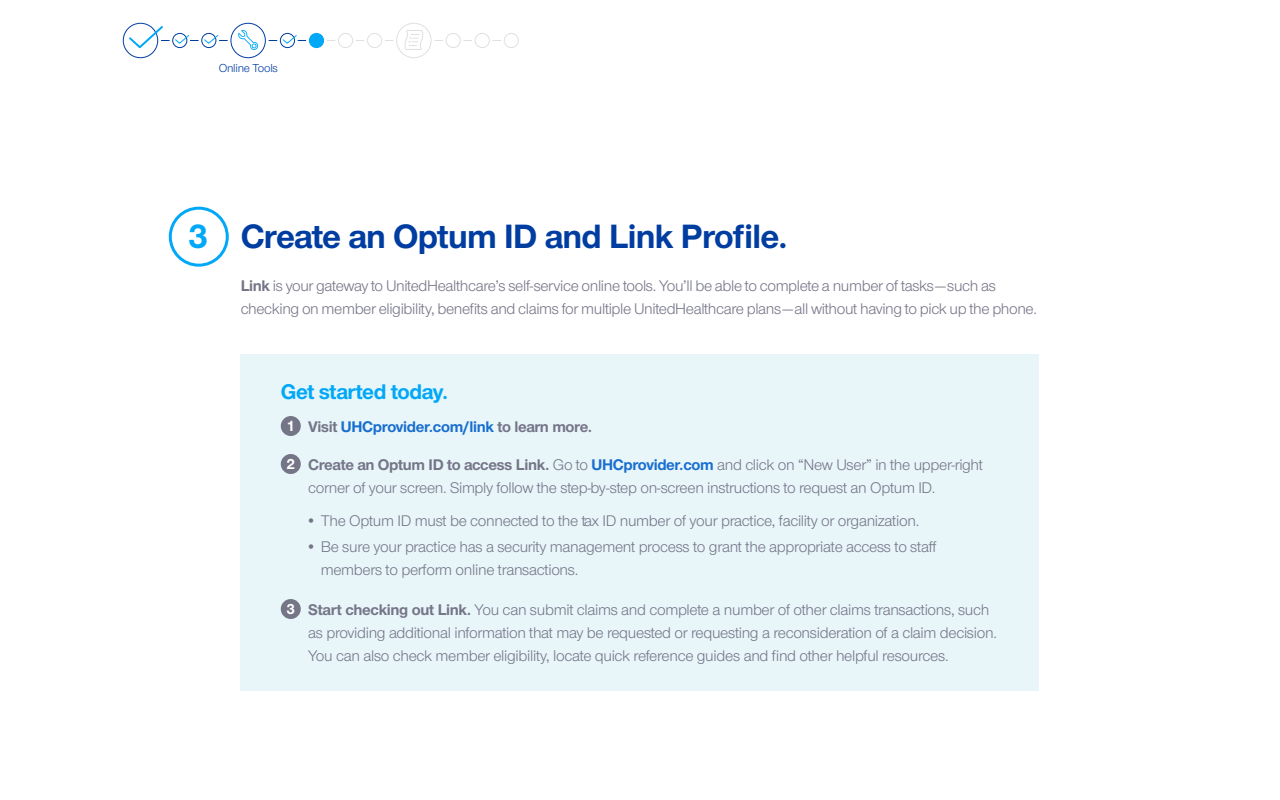
<style>
.page{position:relative;width:1280px;height:800px;background:#fff}
.page>*{position:absolute;margin:0;border:0;box-sizing:border-box;transform-origin:0 0}
.t1{font:700 35px "UHC Sans";letter-spacing:-.02em;color:#003da1}
.t2{font:700 35px "UHC Sans";color:#00a8f7}
.t3{font:700 22px "UHC Sans";letter-spacing:-.02em;color:#00a8f7}
.t4{font:16px/23px "UHC Sans";letter-spacing:-.02em;color:#757588}
.t5{font:700 16px "UHC Sans";letter-spacing:-.02em;color:#196ecf}
.t6{font:12px "UHC Sans";letter-spacing:-.02em;color:#003da1}
.s1{font-weight:700}
.s2{font-size:15px;color:#fff}
.s3{color:#757588}
.s4{font-weight:700;font-size:15px;color:#fff}
.s5{font-weight:700;color:#196ecf}
.s6{font-weight:300}
</style>
<div class="page">
<div style="left:169px;top:207px;width:60px;height:60px;border:3px solid #00a8f7;border-radius:50%"></div>
<div style="left:241px;top:354px;width:798px;height:337px;background:#e8f6fa"></div>
<div style="left:281px;top:416px;width:20px;height:20px;background:#757588;border-radius:50%"></div>
<div style="left:281px;top:454px;width:20px;height:20px;background:#757588;border-radius:50%"></div>
<div style="left:281px;top:599px;width:20px;height:20px;background:#757588;border-radius:50%"></div>
<hr style="left:180px;top:40px;width:331px;height:1px;background:#e0e0e0">
<hr style="left:145px;top:40px;width:171px;height:1px;background:#003da1">
<div style="left:393px;top:20px;width:41px;height:41px;background:#fff;border-radius:50%"></div>
<div style="left:396px;top:23px;width:36px;height:35px;border:1px solid #e0e0e0;border-radius:50%"></div>
<svg style="left:404px;top:30px;width:20px;height:20px"></svg>
<div style="left:472px;top:30px;width:20px;height:21px;background:#fff;border-radius:50%"></div>
<div style="left:475px;top:33px;width:15px;height:15px;border:1px solid #e0e0e0;border-radius:50%"></div>
<div style="left:501px;top:30px;width:21px;height:21px;background:#fff;border-radius:50%"></div>
<div style="left:504px;top:33px;width:15px;height:15px;border:1px solid #e0e0e0;border-radius:50%"></div>
<div style="left:443px;top:30px;width:20px;height:21px;background:#fff;border-radius:50%"></div>
<div style="left:446px;top:33px;width:15px;height:15px;border:1px solid #e0e0e0;border-radius:50%"></div>
<div style="left:364px;top:30px;width:21px;height:21px;background:#fff;border-radius:50%"></div>
<div style="left:367px;top:33px;width:15px;height:15px;border:1px solid #e0e0e0;border-radius:50%"></div>
<div style="left:335px;top:30px;width:21px;height:21px;background:#fff;border-radius:50%"></div>
<div style="left:338px;top:33px;width:15px;height:15px;border:1px solid #e0e0e0;border-radius:50%"></div>
<svg style="left:228px;top:20px;width:41px;height:41px"></svg>
<div style="left:230px;top:23px;width:36px;height:35px;border:1px solid #003da1;border-radius:50%"></div>
<svg style="left:238px;top:30px;width:21px;height:20px"></svg>
<svg style="left:120px;top:20px;width:41px;height:41px"></svg>
<div style="left:123px;top:23px;width:35px;height:35px;border:1px solid #003da1;border-radius:50%"></div>
<svg style="left:127px;top:24px;width:36px;height:26px"></svg>
<svg style="left:199px;top:30px;width:20px;height:21px"></svg>
<div style="left:201px;top:33px;width:15px;height:15px;border:1px solid #003da1;border-radius:50%"></div>
<svg style="left:203px;top:34px;width:16px;height:11px"></svg>
<svg style="left:277px;top:30px;width:21px;height:21px"></svg>
<div style="left:280px;top:33px;width:15px;height:15px;border:1px solid #003da1;border-radius:50%"></div>
<svg style="left:282px;top:34px;width:16px;height:11px"></svg>
<svg style="left:170px;top:30px;width:20px;height:21px"></svg>
<div style="left:172px;top:33px;width:15px;height:15px;border:1px solid #003da1;border-radius:50%"></div>
<svg style="left:174px;top:34px;width:16px;height:11px"></svg>
<div style="left:306px;top:30px;width:21px;height:21px;background:#fff;border-radius:50%"></div>
<div style="left:309px;top:33px;width:15px;height:15px;background:#00a8f7;border-radius:50%"></div>
<div style="left:309px;top:33px;width:15px;height:15px;border:1px solid #00a8f7;border-radius:50%"></div>
<p class="t6" style="left:219px;top:60px;width:61px">Online Tools</p>
<h1 class="t2" style="left:188px;top:213px;width:22px">3</h1>
<h1 class="t1" style="left:241px;top:213px;width:549px">Create an Optum ID and Link Profile.</h1>
<p class="t4" style="left:241px;top:274px;width:798px"><span class="s1">Link</span> is your gateway to UnitedHealthcare’s self-service online tools. You’ll be able to complete a number of tasks—such as checking on member eligibility, benefits and claims for multiple UnitedHealthcare plans—all without having to pick up the phone.</p>
<h2 class="t3" style="left:281px;top:377px;width:169px">Get started today.</h2>
<p class="t5" style="left:286px;top:416px;width:307px"><span class="s2">1</span> <span class="s3">Visit</span> UHCprovider.com/link <span class="s3">to learn more.</span></p>
<p class="t4" style="left:308px;top:453px;width:676px;text-indent:-22px"><span class="s4">2</span> <span class="s1">Create an Optum ID to access Link.</span> Go to <span class="s5">UHCprovider.com</span> and click on “New User” in the upper-right corner of your screen. Simply follow the step-by-step on-screen instructions to request an Optum ID.</p>
<p class="t4" style="left:306px;top:509px;width:615px"><span class="s6">•</span> The Optum ID must be connected to the tax ID number of your practice, facility or organization.</p>
<p class="t4" style="left:321px;top:535px;width:617px;line-height:22.6px;text-indent:-15px"><span class="s6">•</span> Be sure your practice has a security management process to grant the appropriate access to staff members to perform online transactions.</p>
<p class="t4" style="left:308px;top:598px;width:690px;text-indent:-22px"><span class="s4">3</span> <span class="s1">Start checking out Link.</span> You can submit claims and complete a number of other claims transactions, such as providing additional information that may be requested or requesting a reconsideration of a claim decision.<br>You can also check member eligibility, locate quick reference guides and find other helpful resources.</p>
</div>
